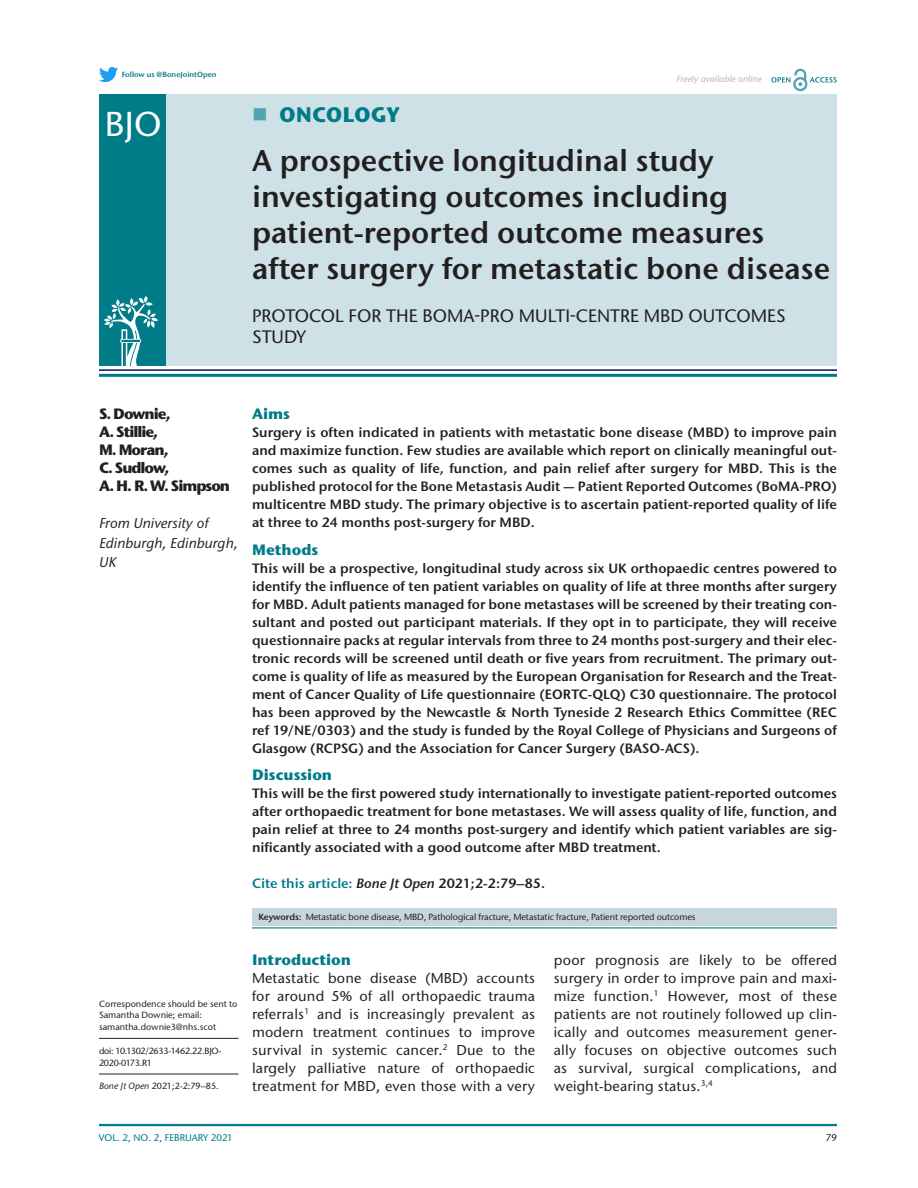
<style>
.page{position:relative;width:918px;height:1188px;background:#fff}
.page>*{position:absolute;margin:0;border:0;box-sizing:border-box;transform-origin:0 0}
.t1{font:500 34.5px "Stone Sans ITC Pro";color:#fff}
.t2{font:600 30px/36px "Stone Sans ITC Pro";color:#231f20}
.t3{font:700 21px "Stone Sans ITC Pro";color:#007c89}
.t4{font:500 18px/21px "Stone Sans ITC Pro";color:#231f20}
.t5{font:700 15px/18px "Stone Sans ITC Pro";letter-spacing:-.07em;color:#231f20}
.t6{font:700 15px "Stone Sans ITC Pro";color:#007c89}
.t7{font:500 14.25px/18px "Stone Sans ITC Pro";letter-spacing:.015em;color:#231f20;text-align:justify}
.t8{font:italic 500 14.25px/19.5px "Stone Sans ITC Pro";color:#231f20}
.t9{font:600 13.5px/18px "Stone Sans ITC Pro";color:#231f20;text-align:justify}
.t10{font:600 13.5px "Stone Sans ITC Pro";color:#007c89}
.t11{font:500 9.75px "Stone Sans ITC Pro";color:#007c89}
.t12{font:500 9.75px "Stone Sans ITC Pro";color:#231f20}
.t13{font:500 9px/12px "Stone Sans ITC Pro";letter-spacing:-.01em;color:#231f20}
.t14{font:500 9px/12px "Stone Sans ITC Pro";letter-spacing:-.03em;color:#231f20}
.t15{font:italic 500 9px "Stone Sans ITC Pro";color:#b2b3b7}
.t16{font:600 7.5px "Stone Sans ITC Pro";color:#007c89}
.s1{font-style:italic}
.s2{font-style:italic;color:#231f20}
.s3{color:#231f20}
.s4{font-weight:600}
</style>
<div class="page">
<hr style="left:99px;top:1124px;width:738px;height:2px;background:#007c89">
<img style="left:99px;top:67px;width:18px;height:15px">
<svg style="left:771px;top:69px;width:66px;height:22px"></svg>
<div style="left:252px;top:908px;width:585px;height:18px;background:#c7d5dd"></div>
<hr style="left:99px;top:369px;width:738px;height:2px;background:#11125f">
<hr style="left:99px;top:374px;width:738px;height:3px;background:#007c89">
<div style="left:99px;top:94px;width:738px;height:272px;background:#cee1e6"></div>
<div style="left:99px;top:95px;width:66px;height:271px;background:#007c89"></div>
<svg style="left:104px;top:296px;width:54px;height:70px"></svg>
<hr style="left:99px;top:1038px;width:139px;height:1px;background:#231f20">
<hr style="left:99px;top:1074px;width:139px;height:1px;background:#231f20">
<hr style="left:252px;top:927px;width:585px;height:1px;background:#007c89">
<p class="t16" style="left:122px;top:70px;width:97px">Follow us @BoneJointOpen</p>
<h1 class="t1" style="left:105px;top:103px;width:58px">BJO</h1>
<p class="t15" style="left:676px;top:73px;width:87px">Freely available online</p>
<h3 class="t3" style="left:279px;top:101px;width:122px">Oncology</h3>
<h2 class="t2" style="left:252px;top:142px;width:580px">A prospective longitudinal study investigating outcomes including patient-reported outcome measures after surgery for metastatic bone disease</h2>
<h3 class="t4" style="left:252px;top:305px;width:535px">PROTOCOL FOR THE Bo MA-PRO MULTI-CENTRE MBD OUTCOMES<br>STUDY</h3>
<p class="t5" style="left:99px;top:405px;width:133px">S. Downie,<br>A. Stillie,<br>M. Moran,<br>C. Sudlow,<br>A. H. R. W. Simpson</p>
<p class="t8" style="left:99px;top:514px;width:140px">From University of<br>Edinburgh, Edinburgh,<br>UK</p>
<p class="t13" style="left:99px;top:997px;width:140px">Correspondence should be sent to<br>Samantha Downie; email: samantha.downie3@nhs.scot</p>
<p class="t14" style="left:99px;top:1045px;width:124px">doi: 10.1302/2633-1462.22.BJO-<br>2020-0173.R1</p>
<p class="t13" style="left:99px;top:1080px;width:121px"><span class="s1">Bone Jt Open</span> 2021;2-2:79–85.</p>
<p class="t6" style="left:252px;top:404px;width:39px">Aims</p>
<p class="t9" style="left:252px;top:423px;width:587px">Surgery is often indicated in patients with metastatic bone disease (MBD) to improve pain and maximize function. Few studies are available which report on clinically meaningful out&shy;comes such as quality of life, function, and pain relief after surgery for MBD. This is the published protocol for the Bone Metastasis Audit — Patient Reported Outcomes (BoMA-PRO) multicentre MBD study. The primary objective is to ascertain patient-reported quality of life at three to 24 months post-surgery for MBD.</p>
<p class="t6" style="left:252px;top:540px;width:68px">Methods</p>
<p class="t9" style="left:252px;top:559px;width:587px">This will be a prospective, longitudinal study across six UK orthopaedic centres powered to identify the influence of ten patient variables on quality of life at three months after surgery for MBD. Adult patients managed for bone metastases will be screened by their treating con&shy;sultant and posted out participant materials. If they opt in to participate, they will receive questionnaire packs at regular intervals from three to 24 months post-surgery and their elec&shy;tronic records will be screened until death or five years from recruitment. The primary out&shy;come is quality of life as measured by the European Organisation for Research and the Treat&shy;ment of Cancer Quality of Life questionnaire (EORTC-QLQ) C30 questionnaire. The protocol has been approved by the Newcastle &amp; North Tyneside 2 Research Ethics Committee (REC ref 19/NE/0303) and the study is funded by the Royal College of Physicians and Surgeons of Glasgow (RCPSG) and the Association for Cancer Surgery (BASO-ACS).</p>
<p class="t6" style="left:252px;top:765px;width:82px">Discussion</p>
<p class="t9" style="left:252px;top:785px;width:587px">This will be the first powered study internationally to investigate patient-reported outcomes after orthopaedic treatment for bone metastases. We will assess quality of life, function, and pain relief at three to 24 months post-surgery and identify which patient variables are sig&shy;nificantly associated with a good outcome after MBD treatment.</p>
<p class="t10" style="left:252px;top:875px;width:295px">Cite this article: <span class="s2">Bone Jt Open</span> <span class="s3">2021;2-2:79–85.</span></p>
<p class="t13" style="left:258px;top:911px;width:439px"><span class="s4">Keywords:</span> Metastatic bone disease, MBD, Pathological fracture, Metastatic fracture, Patient reported outcomes</p>
<p class="t6" style="left:252px;top:950px;width:100px">Introduction</p>
<p class="t7" style="left:252px;top:969px;width:285px">Metastatic bone disease (MBD) accounts for around 5% of all orthopaedic trauma referrals<sup>1</sup> and is increasingly prevalent as modern treatment continues to improve survival in systemic cancer.<sup>2</sup> Due to the largely palliative nature of orthopaedic treatment for MBD, even those with a very</p>
<p class="t7" style="left:554px;top:951px;width:285px">poor prognosis are likely to be offered surgery in order to improve pain and maxi&shy;mize function.<sup>1</sup> However, most of these patients are not routinely followed up clin&shy;ically and outcomes measurement gener&shy;ally focuses on objective outcomes such as survival, surgical complications, and weight-bearing status.<sup>3,4</sup></p>
<p class="t11" style="left:99px;top:1132px;width:135px">VOL. 2, NO. 2, FEBRUARY 2021</p>
<p class="t12" style="left:826px;top:1132px;width:13px">79</p>
</div>
